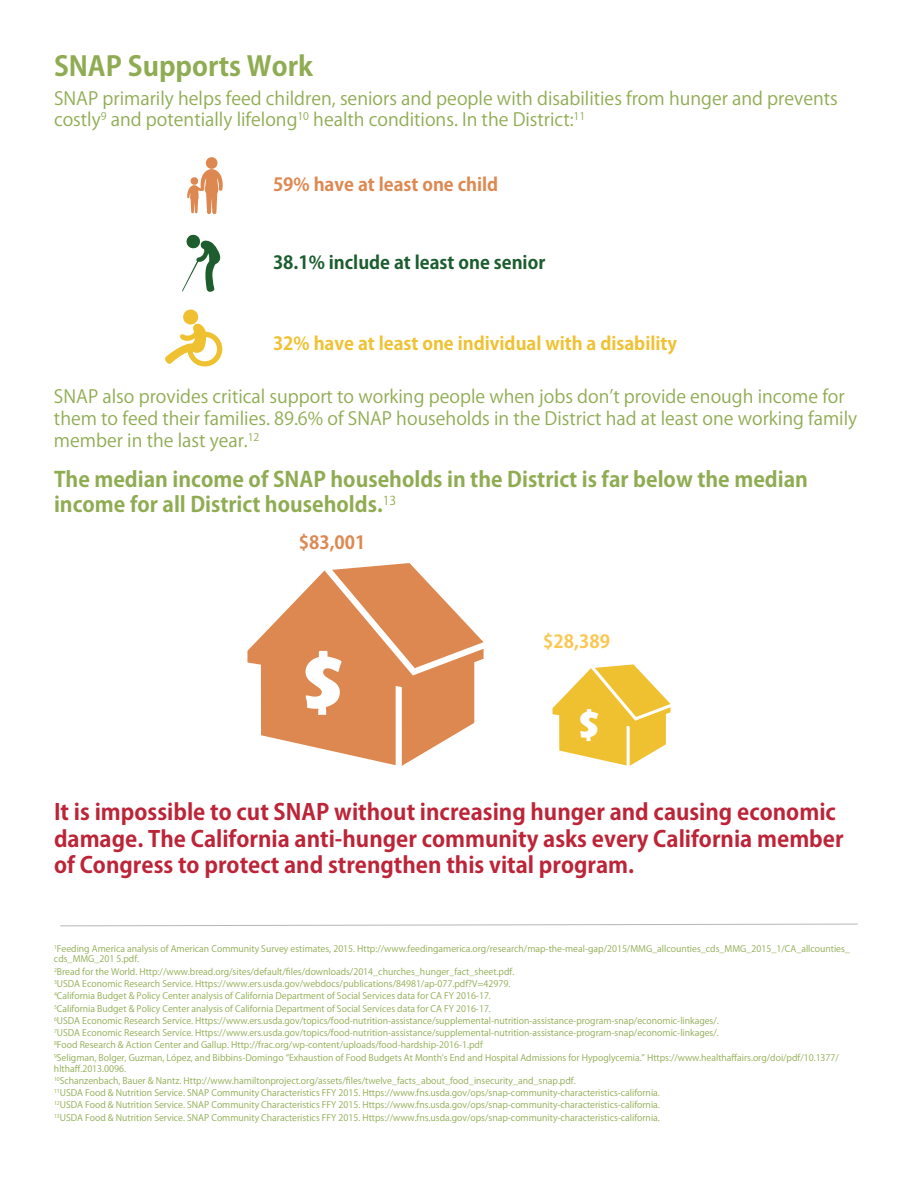
<style>
.page{position:relative;width:918px;height:1188px;background:#fff}
.page>*{position:absolute;margin:0;border:0;box-sizing:border-box;transform-origin:0 0}
.t1{font:700 85.35px "Berlin Sans FB Demi";color:#fff}
.t2{font:700 42.75px "Berlin Sans FB Demi";color:#fff}
.t3{font:700 27px "Koz Go Pr 6 N";color:#8fac52}
.t4{font:700 22.2px/26.5px "Koz Go Pr 6 N";color:#bd2438}
.t5{font:700 21px/25.2px "Koz Go Pr 6 N";color:#8fac52}
.t6{font:18px/21.6px "Koz Go Pr 6 N";color:#8fac52}
.t7{font:700 18px "Koz Go Pr 6 N";color:#f0c131}
.t8{font:700 18px "Koz Go Pr 6 N";color:#de8851}
.t9{font:700 18px "Koz Go Pr 6 N";color:#1c5d2f}
.t10{font:700 18px "Koz Go Pr 6 N";color:#fac752}
.t11{font:9px/12.3px "Koz Go Pr 6 N";color:#8fac52}
</style>
<div class="page">
<div style="left:183px;top:309px;width:15px;height:16px;background:#efc130;border-radius:50%"></div>
<svg style="left:165px;top:323px;width:58px;height:44px"></svg>
<svg style="left:187px;top:157px;width:36px;height:57px"></svg>
<svg style="left:182px;top:234px;width:39px;height:58px"></svg>
<svg style="left:247px;top:563px;width:237px;height:203px;fill:#dd8850"></svg>
<svg style="left:552px;top:664px;width:119px;height:102px"></svg>
<svg style="left:60px;top:923px;width:798px;height:4px"></svg>
<h3 class="t3" style="left:54px;top:51px;width:261px">SNAP Supports Work</h3>
<h3 class="t6" style="left:54px;top:88px;width:785px">SNAP primarily helps feed children, seniors and people with disabilities from hunger and prevents costly<sup>9</sup> and potentially lifelong<sup>10</sup> health conditions. In the District:<sup>11</sup></h3>
<h3 class="t8" style="left:273px;top:175px;width:227px">59% have at least one child</h3>
<h3 class="t9" style="left:273px;top:252px;width:274px">38.1% include at least one senior</h3>
<h3 class="t7" style="left:273px;top:333px;width:406px">32% have at least one individual with a disability</h3>
<h3 class="t6" style="left:54px;top:386px;width:805px">SNAP also provides critical support to working people when jobs don’t provide enough income for them to feed their families. 89.6% of SNAP households in the District had at least one working family member in the last year.<sup>12</sup></h3>
<h3 class="t5" style="left:54px;top:467px;width:755px">The median income of SNAP households in the District is far below the median income for all District households.<sup>13</sup></h3>
<h3 class="t8" style="left:299px;top:532px;width:68px">$83,001</h3>
<h1 class="t1" style="left:303px;top:629px;width:43px">$</h1>
<h3 class="t10" style="left:543px;top:631px;width:68px">$28,389</h3>
<h2 class="t2" style="left:579px;top:698px;width:22px">$</h2>
<h3 class="t4" style="left:54px;top:799px;width:791px">It is impossible to cut SNAP without increasing hunger and causing economic damage. The California anti-hunger community asks every California member of Congress to protect and strengthen this vital program.</h3>
<p class="t11" style="left:54px;top:943px;width:798px;line-height:10.8px"><sup>1</sup>Feeding America analysis of American Community Survey estimates, 2015. Http://www.feedingamerica.org/research/map-the-meal-gap/2015/MMG_allcounties_cds_MMG_2015_1/CA_allcounties_ cds_MMG_201 5.pdf.</p>
<p class="t11" style="left:54px;top:965px;width:786px"><sup>2</sup>Bread for the World. Http://www.bread.org/sites/default/files/downloads/2014_churches_hunger_fact_sheet.pdf.<br><sup>3</sup>USDA Economic Research Service. Https://www.ers.usda.gov/webdocs/publications/84981/ap-077.pdf?V=42979.<br><sup>4</sup>California Budget &amp; Policy Center analysis of California Department of Social Services data for CA FY 2016-17.<br><sup>5</sup>California Budget &amp; Policy Center analysis of California Department of Social Services data for CA FY 2016-17.<br><sup>6</sup>USDA Economic Research Service. Https://www.ers.usda.gov/topics/food-nutrition-assistance/supplemental-nutrition-assistance-program-snap/economic-linkages/.<br><sup>7</sup>USDA Economic Research Service. Https://www.ers.usda.gov/topics/food-nutrition-assistance/supplemental-nutrition-assistance-program-snap/economic-linkages/.<br><sup>8</sup>Food Research &amp; Action Center and Gallup. Http://frac.org/wp-content/uploads/food-hardship-2016-1.pdf<br><sup>9</sup>Seligman, Bolger, Guzman, López, and Bibbins-Domingo “Exhaustion of Food Budgets At Month’s End and Hospital Admissions for Hypoglycemia.” Https://www.healthaffairs.org/doi/pdf/10.1377/</p>
<p class="t11" style="left:54px;top:1062px;width:607px">hlthaff.2013.0096.<br><sup>10</sup>Schanzenbach, Bauer &amp; Nantz. Http://www.hamiltonproject.org/assets/files/twelve_facts_about_food_insecurity_and_snap.pdf.<br><sup>11</sup>USDA Food &amp; Nutrition Service. SNAP Community Characteristics FFY 2015. Https://www.fns.usda.gov/ops/snap-community-characteristics-california.<br><sup>12</sup>USDA Food &amp; Nutrition Service. SNAP Community Characteristics FFY 2015. Https://www.fns.usda.gov/ops/snap-community-characteristics-california.<br><sup>13</sup>USDA Food &amp; Nutrition Service. SNAP Community Characteristics FFY 2015. Https://www.fns.usda.gov/ops/snap-community-characteristics-california.</p>
</div>
